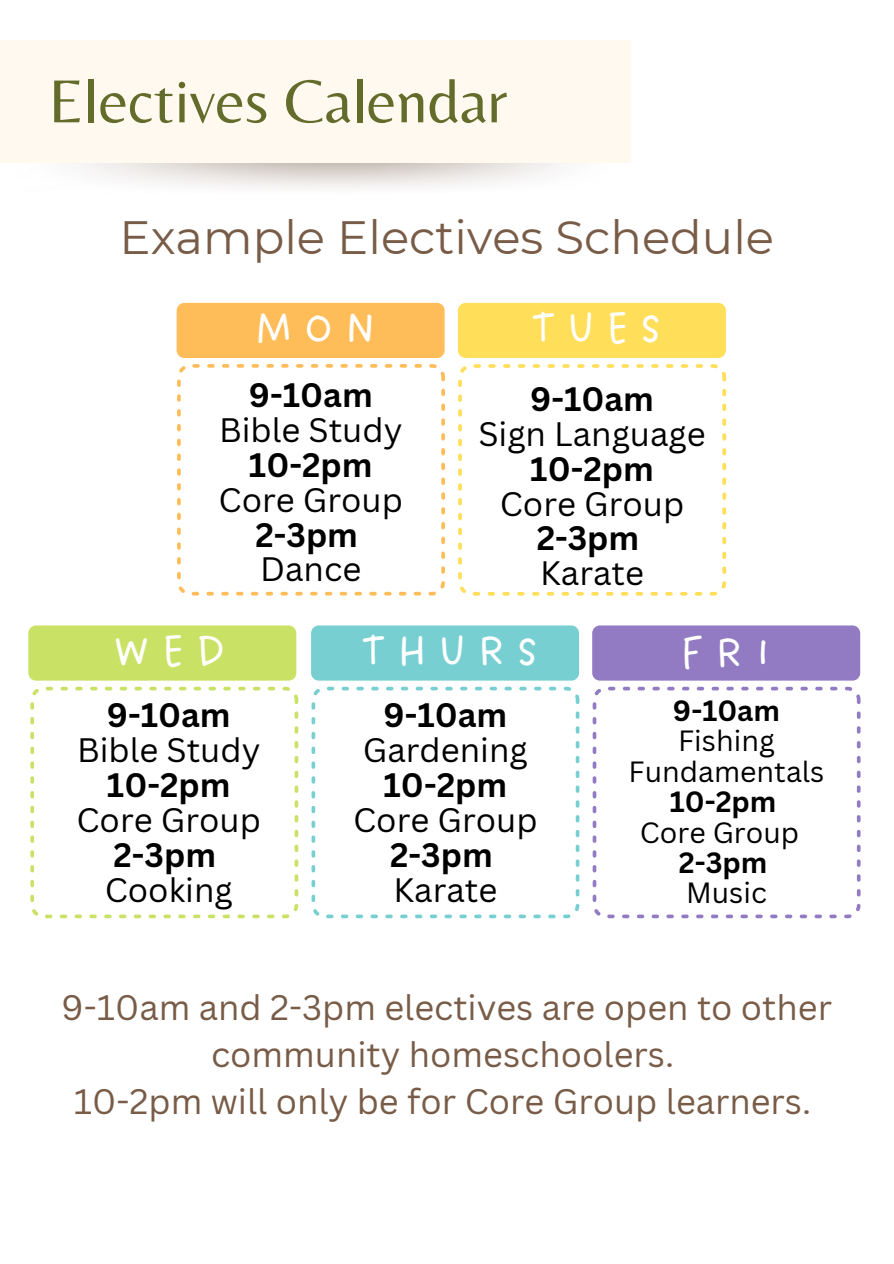
<style>
.page{position:relative;width:894px;height:1264px;background:#fff}
.page>*{position:absolute;margin:0;border:0;box-sizing:border-box;transform-origin:0 0}
.t1{font:63px "Belleza";color:#636c2a}
.t2{font:47.55px "DO Sans Regular";letter-spacing:.235em;color:#fff}
.t3{font:46.65px "Montserrat";color:#785c47}
.t4{font:34.5px/47.2px "Canva Sans";color:#785c47;text-align:center}
.t5{font:33px/34.8px "Canva Sans";color:#000;text-align:center}
.t6{font:28.5px "Canva Sans";color:#000}
.t7{font:700 28.5px "Canva Sans";color:#000}
.s1{font-weight:700}
</style>
<div class="page">
<div style="left:0;top:40px;width:630px;height:123px;background:#fff9f0"></div>
<svg style="left:177px;top:364px;width:268px;height:231px"></svg>
<svg style="left:458px;top:364px;width:268px;height:231px"></svg>
<svg style="left:30px;top:686px;width:268px;height:232px"></svg>
<svg style="left:311px;top:686px;width:268px;height:232px"></svg>
<svg style="left:592px;top:686px;width:268px;height:232px"></svg>
<div style="left:176px;top:303px;width:268px;height:55px;background:#ffbd59;border-radius:8px"></div>
<div style="left:458px;top:303px;width:267px;height:55px;background:#ffde59;border-radius:8px"></div>
<div style="left:28px;top:625px;width:268px;height:55px;background:#c9e265;border-radius:8px"></div>
<div style="left:311px;top:625px;width:268px;height:55px;background:#78cfd1;border-radius:8px"></div>
<div style="left:592px;top:625px;width:268px;height:55px;background:#927bc2;border-radius:8px"></div>
<h3 class="t1" style="left:48px;top:64px;width:460px">Electives Calendar</h3>
<p class="t3" style="left:119px;top:209px;width:656px">Example Electives Schedule</p>
<p class="t2" style="left:255px;top:300px;width:123px">MON</p>
<h2 class="t2" style="left:531px;top:300px;width:133px">TUES</h2>
<p class="t5" style="left:218px;top:377px;width:186px"><span class="s1">9-10am<br></span>Bible Study<br><span class="s1">10-2pm<br></span>Core Group<br><span class="s1">2-3pm<br></span>Dance</p>
<h2 class="t5" style="left:478px;top:380px;width:229px"><span class="s1">9-10am<br></span>Sign Language<br><span class="s1">10-2pm<br></span>Core Group<br><span class="s1">2-3pm<br></span>Karate</h2>
<p class="t2" style="left:113px;top:623px;width:113px">WED</p>
<h4 class="t2" style="left:361px;top:623px;width:179px">THURS</h4>
<h4 class="t2" style="left:680px;top:625px;width:94px">FRI</h4>
<p class="t5" style="left:76px;top:697px;width:186px"><span class="s1">9-10am<br></span>Bible Study<br><span class="s1">10-2pm<br></span>Core Group<br><span class="s1">2-3pm<br></span>Cooking</p>
<h4 class="t7" style="left:672px;top:690px;width:108px">9-10am</h4>
<p class="t5" style="left:353px;top:697px;width:186px"><span class="s1">9-10am<br></span>Gardening<br><span class="s1">10-2pm<br></span>Core Group<br><span class="s1">2-3pm<br></span>Karate</p>
<p class="t6" style="left:678px;top:721px;width:98px">Fishing</p>
<h2 class="t6" style="left:628px;top:751px;width:197px">Fundamentals</h2>
<p class="t7" style="left:669px;top:781px;width:108px">10-2pm</p>
<h4 class="t6" style="left:639px;top:812px;width:161px">Core Group</h4>
<p class="t7" style="left:678px;top:842px;width:90px">2-3pm</p>
<h2 class="t6" style="left:686px;top:872px;width:82px">Music</h2>
<p class="t4" style="left:62px;top:982px;width:771px">9-10am and 2-3pm electives are open to other community homeschoolers.<br>10-2pm will only be for Core Group learners.</p>
</div>
